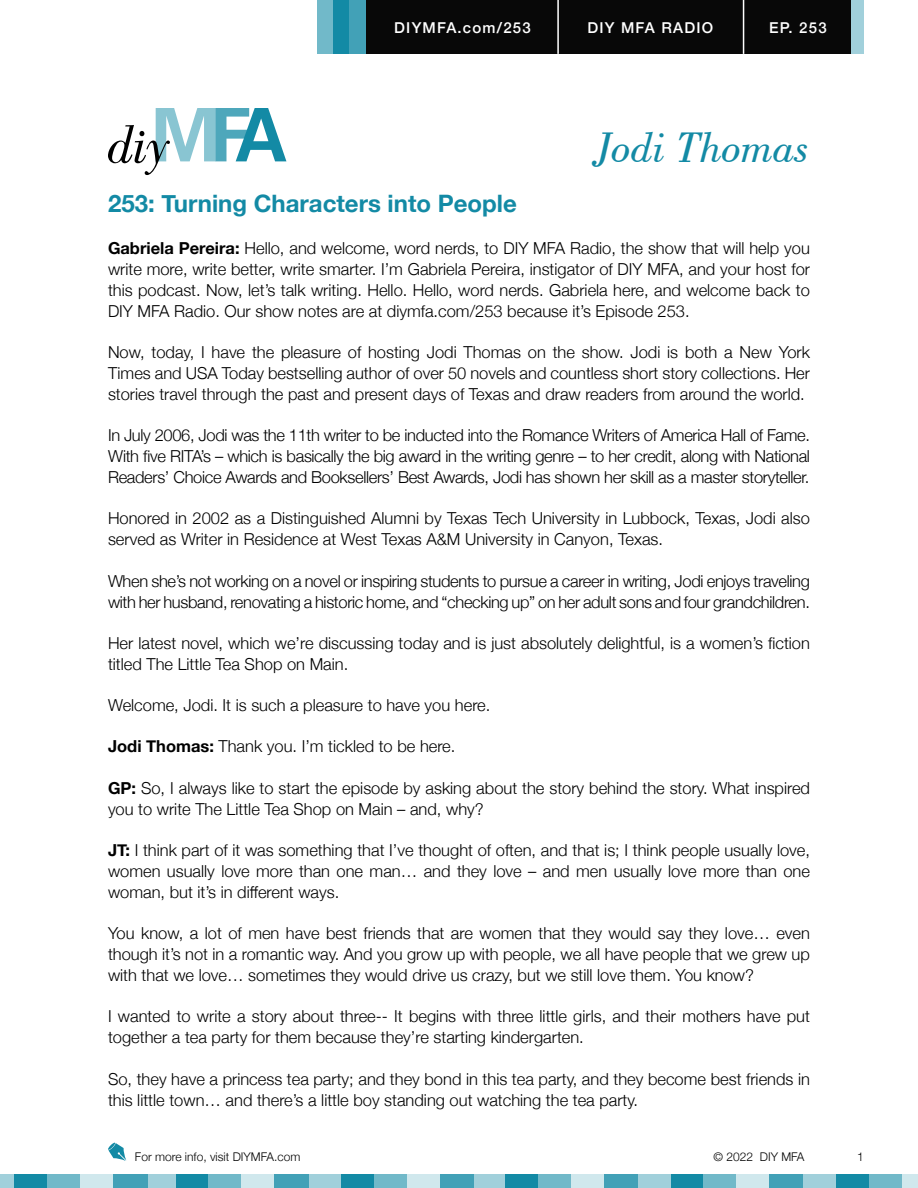
<style>
.page{position:relative;width:918px;height:1188px;background:#fff}
.page>*{position:absolute;margin:0;border:0;box-sizing:border-box;transform-origin:0 0}
.t1{font:italic 45px "Bodoni BT";letter-spacing:-.01em;color:#138aa5}
.t2{font:700 24px "Helvetica Neue";color:#138aa5}
.t3{font:300 16.5px/21px "Helvetica Neue";color:#000;text-align:justify}
.t4{font:300 16.5px/21px "Helvetica Neue";letter-spacing:-.02em;color:#000}
.t5{font:500 15px "Helvetica Neue";letter-spacing:.08em;color:#fff}
.t6{font:300 12px "Helvetica Neue";color:#000}
.s1{font-weight:700}
</style>
<div class="page">
<svg style="left:108px;top:1142px;width:18px;height:19px"></svg>
<div style="left:0;top:1174px;width:16px;height:14px;background:#a1d0db"></div>
<div style="left:143px;top:1174px;width:34px;height:14px;background:#a1d0db"></div>
<div style="left:308px;top:1174px;width:34px;height:14px;background:#a1d0db"></div>
<div style="left:473px;top:1174px;width:34px;height:14px;background:#a1d0db"></div>
<div style="left:638px;top:1174px;width:34px;height:14px;background:#a1d0db"></div>
<div style="left:803px;top:1174px;width:34px;height:14px;background:#a1d0db"></div>
<div style="left:15px;top:1174px;width:34px;height:14px;background:#138aa5"></div>
<div style="left:176px;top:1174px;width:34px;height:14px;background:#138aa5"></div>
<div style="left:341px;top:1174px;width:34px;height:14px;background:#138aa5"></div>
<div style="left:505px;top:1174px;width:34px;height:14px;background:#138aa5"></div>
<div style="left:671px;top:1174px;width:34px;height:14px;background:#138aa5"></div>
<div style="left:836px;top:1174px;width:34px;height:14px;background:#138aa5"></div>
<div style="left:48px;top:1174px;width:34px;height:14px;background:#71b9c9"></div>
<div style="left:209px;top:1174px;width:34px;height:14px;background:#71b9c9"></div>
<div style="left:374px;top:1174px;width:34px;height:14px;background:#71b9c9"></div>
<div style="left:538px;top:1174px;width:34px;height:14px;background:#71b9c9"></div>
<div style="left:704px;top:1174px;width:34px;height:14px;background:#71b9c9"></div>
<div style="left:869px;top:1174px;width:34px;height:14px;background:#71b9c9"></div>
<div style="left:80px;top:1174px;width:34px;height:14px;background:#d0e8ed"></div>
<div style="left:241px;top:1174px;width:34px;height:14px;background:#d0e8ed"></div>
<div style="left:407px;top:1174px;width:34px;height:14px;background:#d0e8ed"></div>
<div style="left:571px;top:1174px;width:34px;height:14px;background:#d0e8ed"></div>
<div style="left:737px;top:1174px;width:34px;height:14px;background:#d0e8ed"></div>
<div style="left:902px;top:1174px;width:16px;height:14px;background:#d0e8ed"></div>
<div style="left:113px;top:1174px;width:34px;height:14px;background:#42a1b7"></div>
<div style="left:274px;top:1174px;width:34px;height:14px;background:#42a1b7"></div>
<div style="left:440px;top:1174px;width:34px;height:14px;background:#42a1b7"></div>
<div style="left:604px;top:1174px;width:34px;height:14px;background:#42a1b7"></div>
<div style="left:769px;top:1174px;width:34px;height:14px;background:#42a1b7"></div>
<div style="left:358px;top:0;width:499px;height:54px;background:#080808"></div>
<div style="left:317px;top:0;width:16px;height:54px;background:#71b9c9"></div>
<div style="left:333px;top:0;width:16px;height:54px;background:#138aa5"></div>
<div style="left:349px;top:0;width:17px;height:54px;background:#42a1b7"></div>
<div style="left:852px;top:0;width:12px;height:54px;background:#a1d0db"></div>
<hr style="left:557px;top:0;width:2px;height:54px;background:#fff">
<hr style="left:743px;top:0;width:1px;height:54px;background:#fff">
<svg style="left:108px;top:108px;width:178px;height:67px"></svg>
<p class="t5" style="left:394px;top:15px;width:138px">DIYMFA.com/253</p>
<p class="t5" style="left:587px;top:15px;width:127px">DIY MFA RADIO</p>
<p class="t5" style="left:769px;top:15px;width:59px">EP. 253</p>
<h1 class="t1" style="left:595px;top:120px;width:217px">Jodi Thomas</h1>
<h2 class="t2" style="left:108px;top:185px;width:410px">253: Turning Characters into People</h2>
<p class="t3" style="left:108px;top:236px;width:704px"><span class="s1">Gabriela Pereira:</span> Hello, and welcome, word nerds, to DIY MFA Radio, the show that will help you write more, write better, write smarter. I’m Gabriela Pereira, instigator of DIY MFA, and your host for this podcast. Now, let’s talk writing. Hello. Hello, word nerds. Gabriela here, and welcome back to DIY MFA Radio. Our show notes are at diymfa.com/253 because it’s Episode 253.</p>
<p class="t3" style="left:108px;top:340px;width:704px">Now, today, I have the pleasure of hosting Jodi Thomas on the show. Jodi is both a New York Times and USA Today bestselling author of over 50 novels and countless short story collections. Her stories travel through the past and present days of Texas and draw readers from around the world.</p>
<p class="t3" style="left:108px;top:424px;width:704px">In July 2006, Jodi was the 11th writer to be inducted into the Romance Writers of America Hall of Fame.<br>With five RITA’s – which is basically the big award in the writing genre – to her credit, along with National Readers’ Choice Awards and Booksellers’ Best Awards, Jodi has shown her skill as a master storyteller.</p>
<p class="t3" style="left:108px;top:507px;width:703px">Honored in 2002 as a Distinguished Alumni by Texas Tech University in Lubbock, Texas, Jodi also served as Writer in Residence at West Texas A&amp;M University in Canyon, Texas.</p>
<p class="t4" style="left:108px;top:569px;width:703px">When she’s not working on a novel or inspiring students to pursue a career in writing, Jodi enjoys traveling with her husband, renovating a historic home, and “checking up” on her adult sons and four grandchildren.</p>
<p class="t3" style="left:108px;top:631px;width:704px">Her latest novel, which we’re discussing today and is just absolutely delightful, is a women’s fiction titled The Little Tea Shop on Main.</p>
<p class="t3" style="left:108px;top:694px;width:384px">Welcome, Jodi. It is such a pleasure to have you here.</p>
<p class="t3" style="left:108px;top:735px;width:349px"><span class="s1">Jodi Thomas:</span> Thank you. I’m tickled to be here.</p>
<p class="t3" style="left:108px;top:776px;width:704px"><span class="s1">GP:</span> So, I always like to start the episode by asking about the story behind the story. What inspired you to write The Little Tea Shop on Main – and, why?</p>
<p class="t3" style="left:108px;top:838px;width:704px"><span class="s1">JT:</span> I think part of it was something that I’ve thought of often, and that is; I think people usually love, women usually love more than one man… and they love – and men usually love more than one woman, but it’s in different ways.</p>
<p class="t3" style="left:108px;top:922px;width:703px">You know, a lot of men have best friends that are women that they would say they love… even though it’s not in a romantic way. And you grow up with people, we all have people that we grew up with that we love… sometimes they would drive us crazy, but we still love them. You know?</p>
<p class="t3" style="left:108px;top:1005px;width:704px">I wanted to write a story about three-- It begins with three little girls, and their mothers have put together a tea party for them because they’re starting kindergarten.</p>
<p class="t3" style="left:108px;top:1067px;width:704px">So, they have a princess tea party; and they bond in this tea party, and they become best friends in this little town… and there’s a little boy standing out watching the tea party.</p>
<p class="t6" style="left:135px;top:1147px;width:167px">For more info, visit DIYMFA.com</p>
<p class="t6" style="left:713px;top:1147px;width:93px">© 2022 DIY MFA</p>
<p class="t6" style="left:857px;top:1147px;width:8px">1</p>
</div>
